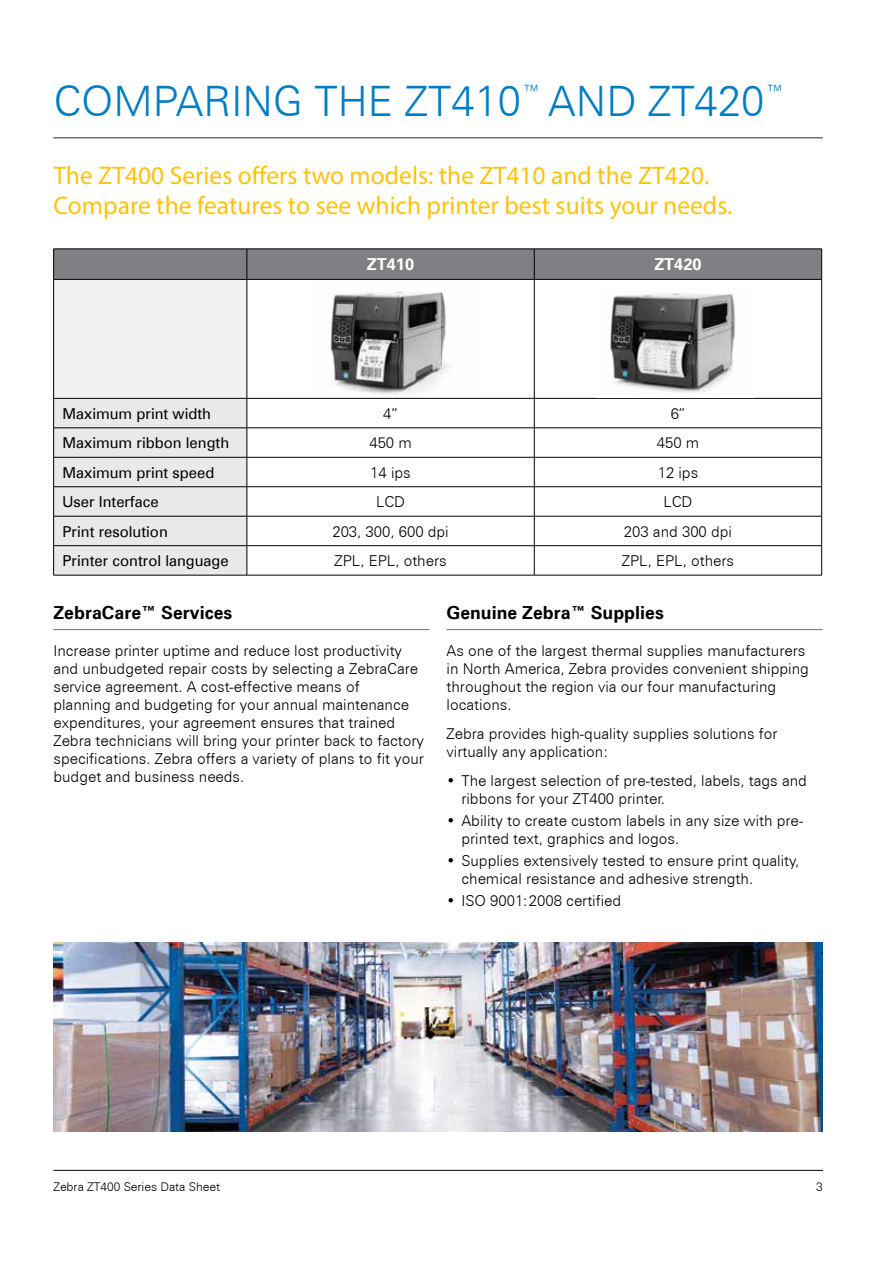
<style>
.page{position:relative;width:893px;height:1263px;background:#fff}
.page>*{position:absolute;margin:0;border:0;box-sizing:border-box;transform-origin:0 0}
.t1{font:300 42px "Zurich BT";color:#007dc3}
.t2{font:25.5px/30px "Myriad Pro";color:#ffc20e}
.t3{font:700 18px "Zurich BT";color:#000}
.t4{font:700 16.5px "Zurich BT";color:#fff}
.t5{font:300 15px/18px "Zurich BT";color:#000}
.t6{font:15px "Zurich BT";color:#000}
.t7{font:300 12px "Zurich BT";color:#000}
</style>
<div class="page">
<hr style="left:53px;top:1170px;width:770px;height:1px;background:#000">
<hr style="left:53px;top:137px;width:770px;height:2px;background:#6d6e71">
<div style="left:54px;top:250px;width:767px;height:29px;background:#807f83"></div>
<div style="left:54px;top:279px;width:193px;height:119px;background:#f1f1f2"></div>
<svg style="left:248px;top:280px;width:573px;height:148px"></svg>
<svg style="left:248px;top:429px;width:573px;height:146px"></svg>
<hr style="left:53px;top:249px;width:194px;height:1px;background:#000">
<hr style="left:53px;top:249px;width:1px;height:30px;background:#000">
<hr style="left:247px;top:249px;width:287px;height:1px;background:#000">
<hr style="left:247px;top:249px;width:1px;height:30px;background:#000">
<hr style="left:534px;top:249px;width:288px;height:1px;background:#000">
<hr style="left:534px;top:249px;width:1px;height:30px;background:#000">
<hr style="left:821px;top:249px;width:1px;height:30px;background:#000">
<hr style="left:53px;top:279px;width:194px;height:1px;background:#000">
<hr style="left:53px;top:280px;width:1px;height:118px;background:#000">
<hr style="left:247px;top:279px;width:287px;height:1px;background:#000">
<hr style="left:247px;top:280px;width:1px;height:118px;background:#000">
<hr style="left:534px;top:279px;width:288px;height:1px;background:#000">
<hr style="left:534px;top:280px;width:1px;height:118px;background:#000">
<hr style="left:821px;top:280px;width:1px;height:118px;background:#000">
<hr style="left:247px;top:398px;width:287px;height:1px;background:#000">
<hr style="left:534px;top:398px;width:288px;height:1px;background:#000">
<hr style="left:534px;top:398px;width:1px;height:30px;background:#000">
<hr style="left:821px;top:398px;width:1px;height:30px;background:#000">
<hr style="left:247px;top:428px;width:287px;height:1px;background:#000">
<hr style="left:534px;top:428px;width:288px;height:1px;background:#000">
<svg style="left:534px;top:428px;width:1px;height:29px"></svg>
<svg style="left:821px;top:428px;width:1px;height:29px"></svg>
<hr style="left:247px;top:457px;width:287px;height:1px;background:#000">
<hr style="left:534px;top:457px;width:288px;height:1px;background:#000">
<hr style="left:534px;top:457px;width:1px;height:30px;background:#000">
<hr style="left:821px;top:457px;width:1px;height:30px;background:#000">
<hr style="left:247px;top:486px;width:287px;height:1px;background:#000">
<hr style="left:534px;top:486px;width:288px;height:1px;background:#000">
<hr style="left:247px;top:516px;width:287px;height:1px;background:#000">
<hr style="left:534px;top:516px;width:288px;height:1px;background:#000">
<hr style="left:247px;top:545px;width:287px;height:1px;background:#000">
<svg style="left:53px;top:398px;width:195px;height:177px"></svg>
<hr style="left:534px;top:545px;width:288px;height:1px;background:#000">
<svg style="left:534px;top:487px;width:1px;height:88px"></svg>
<svg style="left:821px;top:487px;width:1px;height:88px"></svg>
<hr style="left:53px;top:575px;width:194px;height:1px;background:#000">
<hr style="left:247px;top:575px;width:287px;height:1px;background:#000">
<hr style="left:534px;top:575px;width:288px;height:1px;background:#000">
<img style="left:315px;top:283px;width:163px;height:113px">
<img style="left:597px;top:284px;width:156px;height:113px">
<img style="left:53px;top:942px;width:770px;height:189px">
<hr style="left:53px;top:629px;width:377px;height:1px;background:#6d6e71">
<hr style="left:447px;top:629px;width:376px;height:1px;background:#6d6e71">
<p class="t1" style="left:53px;top:75px;width:733px">COMPARING THE ZT410<sup>™</sup> AND ZT420<sup>™</sup></p>
<p class="t2" style="left:53px;top:160px;width:680px">The ZT400 Series offers two models: the ZT410 and the ZT420.<br>Compare the features to see which printer best suits your needs.</p>
<p class="t4" style="left:367px;top:254px;width:49px">ZT410</p>
<p class="t4" style="left:654px;top:254px;width:49px">ZT420</p>
<p class="t6" style="left:63px;top:404px;width:150px">Maximum print width</p>
<p class="t5" style="left:383px;top:404px;width:16px">4”</p>
<p class="t5" style="left:671px;top:404px;width:16px">6”</p>
<p class="t6" style="left:63px;top:434px;width:168px">Maximum ribbon length</p>
<p class="t5" style="left:369px;top:434px;width:44px">450 m</p>
<p class="t5" style="left:657px;top:434px;width:44px">450 m</p>
<p class="t6" style="left:63px;top:463px;width:153px">Maximum print speed</p>
<p class="t5" style="left:370px;top:463px;width:42px">14 ips</p>
<p class="t5" style="left:658px;top:463px;width:42px">12 ips</p>
<p class="t6" style="left:63px;top:493px;width:98px">User Interface</p>
<p class="t5" style="left:376px;top:493px;width:30px">LCD</p>
<p class="t5" style="left:663px;top:493px;width:30px">LCD</p>
<p class="t6" style="left:63px;top:522px;width:107px">Print resolution</p>
<p class="t5" style="left:332px;top:522px;width:118px">203, 300, 600 dpi</p>
<p class="t5" style="left:624px;top:522px;width:110px">203 and 300 dpi</p>
<p class="t6" style="left:63px;top:552px;width:168px">Printer control language</p>
<p class="t5" style="left:334px;top:552px;width:114px">ZPL, EPL, others</p>
<p class="t5" style="left:622px;top:552px;width:114px">ZPL, EPL, others</p>
<p class="t3" style="left:53px;top:601px;width:180px">ZebraCare™ Services</p>
<p class="t5" style="left:53px;top:641px;width:372px">Increase printer uptime and reduce lost productivity and unbudgeted repair costs by selecting a ZebraCare service agreement. A cost-effective means of<br>planning and budgeting for your annual maintenance expenditures, your agreement ensures that trained Zebra technicians will bring your printer back to factory specifications. Zebra offers a variety of plans to fit your budget and business needs.</p>
<p class="t3" style="left:447px;top:601px;width:219px">Genuine Zebra™ Supplies</p>
<p class="t5" style="left:447px;top:641px;width:364px">As one of the largest thermal supplies manufacturers in North America, Zebra provides convenient shipping throughout the region via our four manufacturing locations.</p>
<p class="t5" style="left:447px;top:724px;width:332px">Zebra provides high-quality supplies solutions for virtually any application:</p>
<p class="t5" style="left:461px;top:771px;width:347px;text-indent:-15px">• The largest selection of pre-tested, labels, tags and ribbons for your ZT400 printer.</p>
<p class="t5" style="left:461px;top:811px;width:343px;text-indent:-15px">• Ability to create custom labels in any size with pre&shy;printed text, graphics and logos.</p>
<p class="t5" style="left:461px;top:852px;width:339px;text-indent:-15px">• Supplies extensively tested to ensure print quality, chemical resistance and adhesive strength.</p>
<p class="t5" style="left:447px;top:892px;width:176px">• ISO 9001: 2008 certified</p>
<p class="t7" style="left:53px;top:1180px;width:168px">Zebra ZT400 Series Data Sheet</p>
<p class="t7" style="left:816px;top:1180px;width:8px">3</p>
</div>
